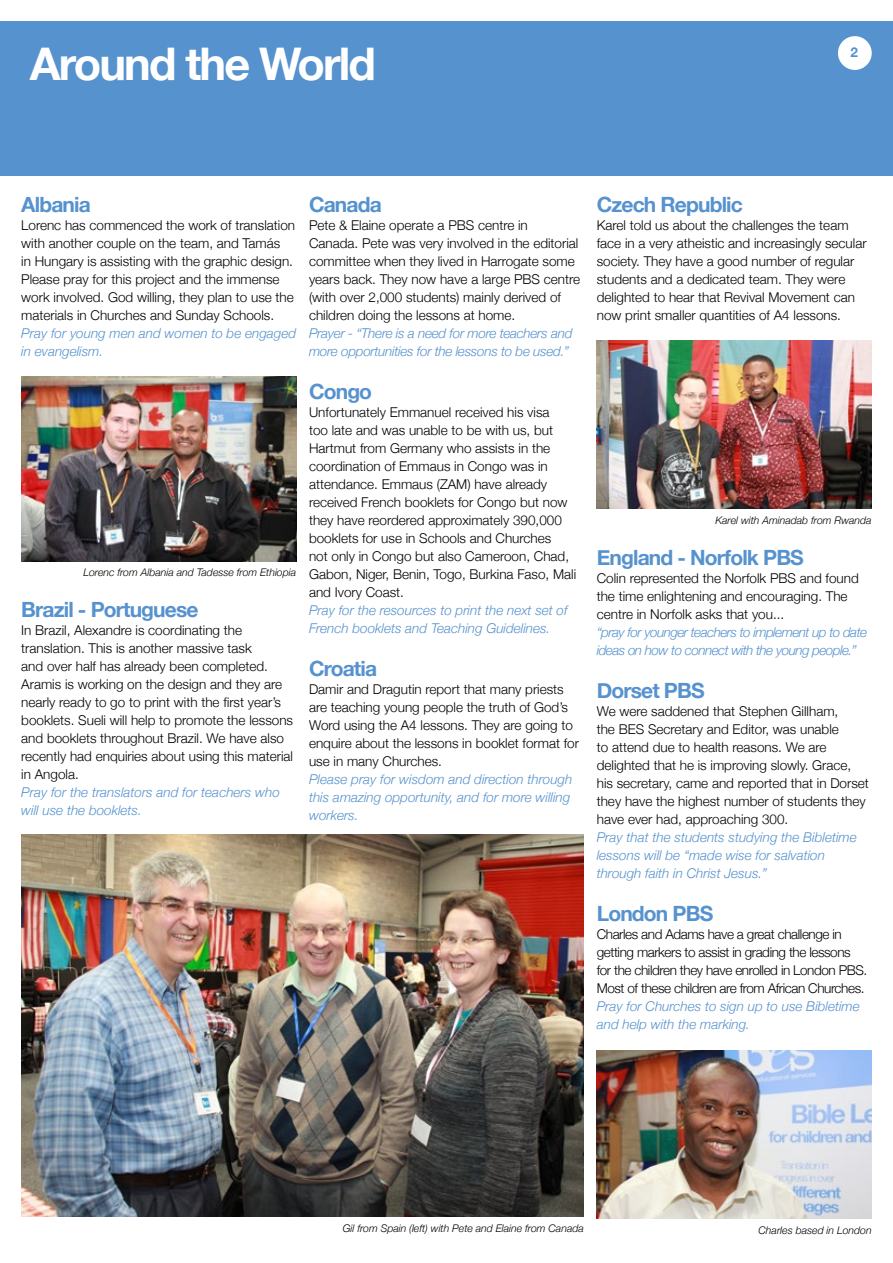
<style>
.page{position:relative;width:893px;height:1263px;background:#fff}
.page>*{position:absolute;margin:0;border:0;box-sizing:border-box;transform-origin:0 0}
.t1{font:700 45px "Helvetica Neue";letter-spacing:-.04em;color:#fff}
.t2{font:700 21px "Helvetica Neue";letter-spacing:-.04em;color:#5692ce}
.t3{font:300 13.5px/18px "Helvetica Neue";color:#000}
.t4{font:italic 300 13.5px/18px "Helvetica Neue";color:#5692ce}
.t5{font:300 13.5px/18px "Helvetica Neue";letter-spacing:-.03em;color:#000}
.t6{font:italic 300 13.5px/18px "Helvetica Neue";letter-spacing:-.04em;color:#5692ce}
.t7{font:italic 300 13.5px/18px "Helvetica Neue";letter-spacing:-.02em;color:#5692ce}
.t8{font:700 13.5px "Helvetica Neue";color:#5692ce}
.t9{font:italic 300 10.5px "Helvetica Neue";color:#000}
</style>
<div class="page">
<div style="left:0;top:21px;width:893px;height:155px;background:#5692ce"></div>
<div style="left:838px;top:36px;width:34px;height:34px;background:#fff;border-radius:50%"></div>
<img style="left:21px;top:377px;width:275px;height:184px">
<img style="left:597px;top:341px;width:275px;height:167px">
<img style="left:597px;top:1050px;width:275px;height:168px">
<img style="left:21px;top:835px;width:563px;height:381px">
<h1 class="t1" style="left:30px;top:29px;width:348px">Around the World</h1>
<p class="t8" style="left:850px;top:42px;width:9px">2</p>
<h2 class="t2" style="left:21px;top:188px;width:71px">Albania</h2>
<p class="t3" style="left:21px;top:215px;width:275px">Lorenc has commenced the work of translation with another couple on the team, and Tamás<br>in Hungary is assisting with the graphic design.<br>Please pray for this project and the immense work involved. God willing, they plan to use the materials in Churches and Sunday Schools.</p>
<p class="t4" style="left:21px;top:323px;width:276px">Pray for young men and women to be engaged in evangelism.</p>
<p class="t9" style="left:83px;top:564px;width:214px">Lorenc from Albania and Tadesse from Ethiopia</p>
<h2 class="t2" style="left:21px;top:593px;width:179px">Brazil - Portuguese</h2>
<p class="t3" style="left:21px;top:621px;width:273px">In Brazil, Alexandre is coordinating the translation. This is another massive task<br>and over half has already been completed.<br>Aramis is working on the design and they are nearly ready to go to print with the first year’s booklets. Sueli will help to promote the lessons and booklets throughout Brazil. We have also recently had enquiries about using this material in Angola.</p>
<p class="t4" style="left:21px;top:783px;width:260px">Pray for the translators and for teachers who will use the booklets.</p>
<h2 class="t2" style="left:309px;top:188px;width:74px">Canada</h2>
<p class="t3" style="left:309px;top:215px;width:273px">Pete &amp; Elaine operate a PBS centre in Canada. Pete was very involved in the editorial committee when they lived in Harrogate some years back. They now have a large PBS centre (with over 2,000 students) mainly derived of children doing the lessons at home.</p>
<p class="t7" style="left:309px;top:323px;width:265px">Prayer - “There is a need for more teachers and more opportunities for the lessons to be used.”</p>
<h2 class="t2" style="left:309px;top:375px;width:65px">Congo</h2>
<p class="t3" style="left:309px;top:402px;width:269px">Unfortunately Emmanuel received his visa<br>too late and was unable to be with us, but Hartmut from Germany who assists in the coordination of Emmaus in Congo was in attendance. Emmaus (ZAM) have already received French booklets for Congo but now they have reordered approximately 390,000 booklets for use in Schools and Churches<br>not only in Congo but also Cameroon, Chad, Gabon, Niger, Benin, Togo, Burkina Faso, Mali and Ivory Coast.</p>
<p class="t4" style="left:309px;top:600px;width:260px">Pray for the resources to print the next set of<br>French booklets and Teaching Guidelines.</p>
<h2 class="t2" style="left:309px;top:652px;width:70px">Croatia</h2>
<p class="t3" style="left:309px;top:679px;width:272px">Damir and Dragutin report that many priests are teaching young people the truth of God’s Word using the A4 lessons. They are going to enquire about the lessons in booklet format for use in many Churches.</p>
<p class="t4" style="left:309px;top:770px;width:265px">Please pray for wisdom and direction through this amazing opportunity, and for more willing workers.</p>
<h2 class="t2" style="left:597px;top:188px;width:148px">Czech Republic</h2>
<p class="t3" style="left:597px;top:215px;width:271px">Karel told us about the challenges the team face in a very atheistic and increasingly secular society. They have a good number of regular students and a dedicated team. They were delighted to hear that Revival Movement can now print smaller quantities of A4 lessons.</p>
<p class="t9" style="left:715px;top:511px;width:158px">Karel with Aminadab from Rwanda</p>
<h2 class="t2" style="left:597px;top:541px;width:209px">England - Norfolk PBS</h2>
<p class="t3" style="left:597px;top:568px;width:264px">Colin represented the Norfolk PBS and found the time enlightening and encouraging. The centre in Norfolk asks that you...</p>
<p class="t6" style="left:597px;top:622px;width:272px">“pray for younger teachers to implement up to date ideas on how to connect with the young people.”</p>
<h2 class="t2" style="left:597px;top:674px;width:109px">Dorset PBS</h2>
<p class="t3" style="left:597px;top:701px;width:274px">We were saddened that Stephen Gillham,<br>the BES Secretary and Editor, was unable<br>to attend due to health reasons. We are delighted that he is improving slowly. Grace, his secretary, came and reported that in Dorset they have the highest number of students they have ever had, approaching 300.</p>
<p class="t4" style="left:597px;top:827px;width:262px">Pray that the students studying the Bibletime lessons will be “made wise for salvation through faith in Christ Jesus.”</p>
<h2 class="t2" style="left:597px;top:897px;width:118px">London PBS</h2>
<p class="t5" style="left:597px;top:924px;width:272px">Charles and Adams have a great challenge in getting markers to assist in grading the lessons for the children they have enrolled in London PBS.<br>Most of these children are from African Churches.</p>
<p class="t4" style="left:597px;top:997px;width:265px">Pray for Churches to sign up to use Bibletime and help with the marking.</p>
<p class="t9" style="left:343px;top:1220px;width:243px">Gil from Spain (left) with Pete and Elaine from Canada</p>
<p class="t9" style="left:758px;top:1222px;width:115px">Charles based in London</p>
</div>
